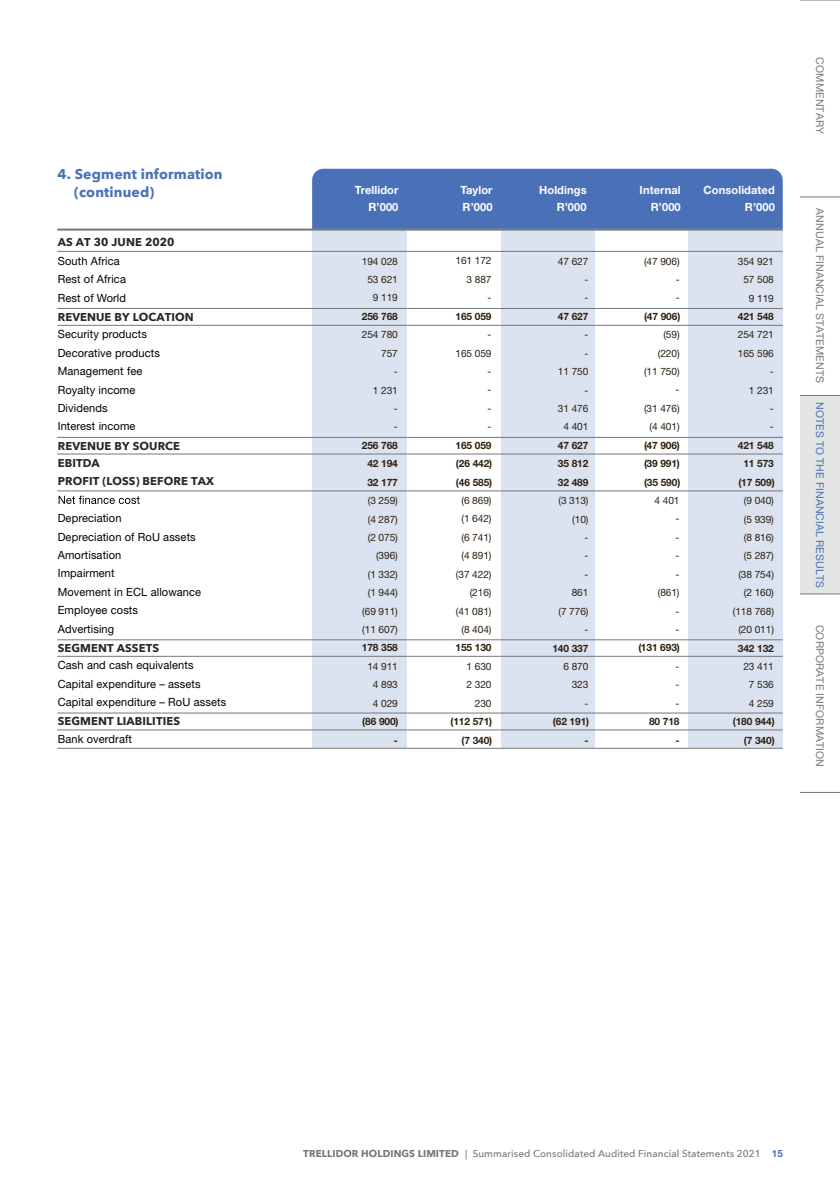
<style>
.page{position:relative;width:840px;height:1191px;background:#fff}
.page>*{position:absolute;margin:0;border:0;box-sizing:border-box;transform-origin:0 0}
.t1{font:700 14.2px "Avenir Next";letter-spacing:.01em;color:#4a71b8}
.t2{font:11.4px/18.4px "Helvetica Neue LT Std";letter-spacing:.01em;color:#000}
.t3{font:700 11.4px/17.8px "Avenir Next";letter-spacing:.01em;color:#2a2724}
.t4{font:700 11.4px/17px "Helvetica Neue LT Std";letter-spacing:.01em;color:#fff;text-align:right}
.t5{font:10.6px "Helvetica Neue LT Std";letter-spacing:.01em;color:#757879}
.t6{font:10.6px "Helvetica Neue LT Std";letter-spacing:.01em;color:#4a71b8}
.t7{font:10.2px/18.4px "Helvetica Neue LT Std";letter-spacing:-.01em;color:#2d1f0f;text-align:right}
.t8{font:700 10.2px/18.4px "Helvetica Neue LT Std";letter-spacing:-.01em;color:#2d1f0f;text-align:right}
.t9{font:500 10px "Avenir Next";letter-spacing:.01em;color:#757879}
.s1{font-weight:700}
.s2{font-family:"Helvetica Neue LT Std";font-weight:700;color:#4a71b8}
</style>
<div class="page">
<div style="left:799px;top:396px;width:40px;height:198px;background:#e3e4e4"></div>
<hr style="left:799px;top:395px;width:40px;height:1px;background:#757879">
<hr style="left:799px;top:196px;width:40px;height:1px;background:#757879">
<hr style="left:799px;top:593px;width:40px;height:1px;background:#757879">
<hr style="left:799px;top:792px;width:40px;height:1px;background:#757879">
<hr style="left:799px;top:0;width:40px;height:1px;background:#757879">
<svg style="left:59px;top:496px;width:81px;height:8px"></svg>
<div style="left:312px;top:169px;width:470px;height:60px;background:#4a71b8"></div>
<hr style="left:57px;top:229px;width:725px;height:2px;background:#757879">
<div style="left:312px;top:230px;width:94px;height:518px;background:#dbe3f1"></div>
<div style="left:500px;top:230px;width:94px;height:518px;background:#dbe3f1"></div>
<div style="left:688px;top:230px;width:94px;height:518px;background:#dbe3f1"></div>
<hr style="left:57px;top:308px;width:725px;height:1px;background:#757879">
<hr style="left:57px;top:325px;width:725px;height:1px;background:#757879">
<hr style="left:57px;top:251px;width:725px;height:1px;background:#757879">
<hr style="left:57px;top:437px;width:725px;height:1px;background:#757879">
<hr style="left:57px;top:639px;width:725px;height:1px;background:#757879">
<hr style="left:57px;top:712px;width:725px;height:1px;background:#757879">
<hr style="left:57px;top:656px;width:725px;height:1px;background:#757879">
<hr style="left:57px;top:729px;width:725px;height:1px;background:#757879">
<hr style="left:57px;top:748px;width:725px;height:1px;background:#757879">
<hr style="left:57px;top:490px;width:725px;height:1px;background:#757879">
<hr style="left:57px;top:453px;width:725px;height:1px;background:#757879">
<h1 class="t1" style="left:58px;top:161px;width:166px">4. Segment information</h1>
<h1 class="t1" style="left:74px;top:180px;width:82px">(continued)</h1>
<p class="t4" style="left:703px;top:181px;width:73px">Consolidated<br>R’000</p>
<p class="t4" style="left:355px;top:181px;width:45px">Trellidor<br>R’000</p>
<p class="t4" style="left:460px;top:181px;width:34px;text-align:left">Taylor<br>R’000</p>
<p class="t4" style="left:539px;top:181px;width:49px">Holdings<br>R’000</p>
<p class="t4" style="left:639px;top:181px;width:43px">Internal<br>R’000</p>
<p class="t3" style="left:58px;top:233px;width:118px">AS AT 30 JUNE 2020</p>
<p class="t2" style="left:58px;top:251px;width:70px">South Africa<br>Rest of Africa<br>Rest of World</p>
<p class="t3" style="left:58px;top:308px;width:137px">REVENUE BY LOCATION</p>
<p class="t2" style="left:58px;top:325px;width:104px">Security products<br>Decorative products<br>Management fee<br>Royalty income<br>Dividends<br>Interest income</p>
<p class="t3" style="left:58px;top:437px;width:158px">REVENUE BY SOURCE<br>EBITDA<br>PROFIT (LOSS) BEFORE TAX</p>
<p class="t2" style="left:58px;top:509px;width:145px">Depreciation<br>Depreciation of RoU assets<br>Amortisation<br>Impairment<br>Movement in ECL allowance<br>Employee costs<br>Advertising</p>
<p class="t3" style="left:58px;top:638px;width:103px">SEGMENT ASSETS</p>
<p class="t2" style="left:58px;top:656px;width:170px">Cash and cash equivalents<br>Capital expenditure – assets<br>Capital expenditure – RoU assets</p>
<p class="t3" style="left:58px;top:712px;width:124px">SEGMENT LIABILITIES</p>
<p class="t2" style="left:58px;top:729px;width:76px">Bank overdraft</p>
<p class="t7" style="left:361px;top:252px;width:38px">194 028<br>53 621<br>9 119</p>
<p class="t8" style="left:361px;top:307px;width:38px">256 768</p>
<p class="t7" style="left:361px;top:325px;width:38px">254 780<br>757<br>-<br>1 231<br>-<br>-</p>
<p class="t8" style="left:361px;top:436px;width:38px;text-align:center">256 768<br>42 194<br>32 177</p>
<p class="t7" style="left:362px;top:491px;width:37px">(3 259) (4 287) (2 075) (396)<br>(1 332) (1 944) (69 911) (11 607)</p>
<p class="t8" style="left:361px;top:638px;width:38px">178 358</p>
<p class="t7" style="left:367px;top:657px;width:32px;text-align:center">14 911<br>4 893<br>4 029</p>
<p class="t8" style="left:362px;top:712px;width:38px">(86 900) -</p>
<p class="t7" style="left:455px;top:251px;width:38px">161 172<br>3 887<br>-</p>
<p class="t8" style="left:455px;top:307px;width:38px">165 059</p>
<p class="t7" style="left:455px;top:325px;width:38px">-<br>165 059 -<br>-<br>-<br>-</p>
<p class="t8" style="left:455px;top:435px;width:38px;text-align:justify">165 059 (26 442) (46 585)</p>
<p class="t7" style="left:455px;top:491px;width:37px">(6 869) (1 642) (6 741) (4 891) (37 422) (216) (41 081) (8 404)</p>
<p class="t8" style="left:455px;top:638px;width:38px">155 130</p>
<p class="t7" style="left:466px;top:657px;width:26px">1 630<br>2 320<br>230</p>
<p class="t8" style="left:450px;top:712px;width:43px">(112 571) (7 340)</p>
<p class="t7" style="left:584px;top:252px;width:5px;text-align:justify;text-indent:-27px">47 627 - -</p>
<p class="t8" style="left:557px;top:307px;width:32px">47 627</p>
<p class="t7" style="left:557px;top:325px;width:32px">-<br>-<br>11 750 -<br>31 476<br>4 401</p>
<p class="t8" style="left:557px;top:436px;width:32px;text-align:justify">47 627<br>35 812<br>32 489</p>
<p class="t7" style="left:558px;top:491px;width:32px">(3 313) (10)<br>-<br>-<br>-<br>861<br>(7 776) -</p>
<p class="t8" style="left:552px;top:638px;width:38px">140 337</p>
<p class="t7" style="left:563px;top:657px;width:26px">6 870<br>323<br>-</p>
<p class="t8" style="left:552px;top:712px;width:38px">(62 191) -</p>
<p class="t7" style="left:675px;top:251px;width:5px;text-align:justify;text-indent:-32px">(47 906) - -</p>
<p class="t8" style="left:643px;top:307px;width:38px">(47 906)</p>
<p class="t7" style="left:643px;top:325px;width:37px">(59) (220) (11 750) -<br>(31 476) (4 401)</p>
<p class="t8" style="left:643px;top:436px;width:38px;text-align:justify">(47 906) (39 991) (35 590)</p>
<p class="t7" style="left:654px;top:491px;width:26px">4 401 -<br>-<br>-<br>- (861) -<br>-</p>
<p class="t8" style="left:638px;top:638px;width:43px">(131 693)</p>
<p class="t7" style="left:675px;top:657px;width:5px;text-align:justify">- - -</p>
<p class="t8" style="left:648px;top:712px;width:32px">80 718 -</p>
<p class="t7" style="left:737px;top:252px;width:38px">354 921<br>57 508<br>9 119</p>
<p class="t8" style="left:737px;top:307px;width:38px">421 548</p>
<p class="t7" style="left:737px;top:325px;width:38px">254 721<br>165 596 -<br>1 231<br>-<br>-</p>
<p class="t8" style="left:737px;top:436px;width:38px;text-align:center">421 548<br>11 573 (17 509)</p>
<p class="t7" style="left:732px;top:491px;width:43px">(9 040)<br>(5 939)<br>(8 816)<br>(5 287) (38 754) (2 160) (118 768) (20 011)</p>
<p class="t8" style="left:737px;top:638px;width:38px">342 132</p>
<p class="t7" style="left:743px;top:657px;width:32px;text-align:center">23 411<br>7 536<br>4 259</p>
<p class="t8" style="left:732px;top:712px;width:43px">(180 944) (7 340)</p>
<p class="t5" style="left:825px;top:57px;width:78px;rotate:90deg">COMMENTARY</p>
<p class="t5" style="left:825px;top:208px;width:176px;rotate:90deg">ANNUAL FINANCIAL STATEMENTS</p>
<p class="t6" style="left:825px;top:402px;width:187px;rotate:90deg">NOTES TO THE FINANCIAL RESULTS</p>
<p class="t5" style="left:825px;top:624px;width:144px;rotate:90deg">CORPORATE INFORMATION</p>
<p class="t9" style="left:303px;top:1145px;width:481px"><span class="s1">TRELLIDOR HOLDINGS LIMITED</span> | Summarised Consolidated Audited Financial Statements 2021 <span class="s2">15</span></p>
</div>
